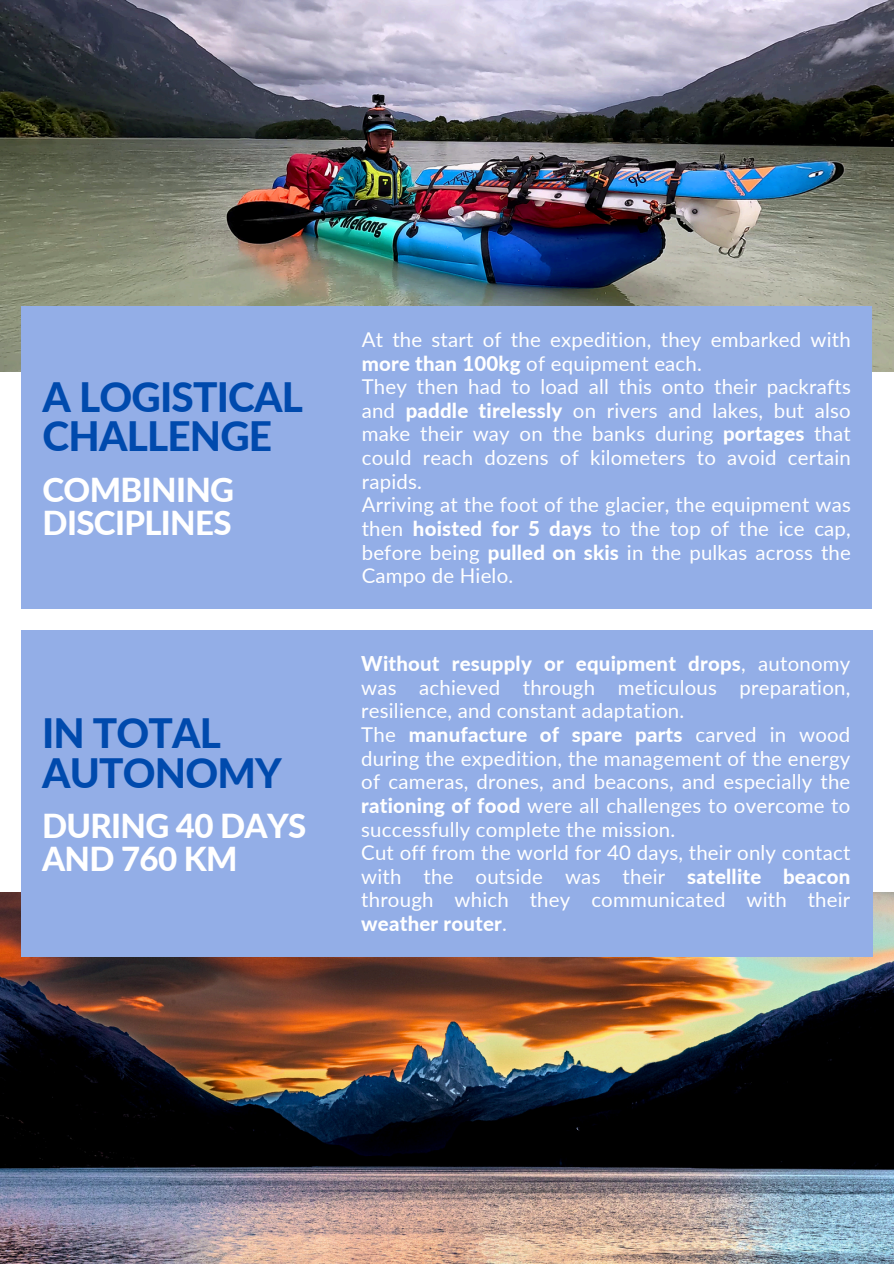
<style>
.page{position:relative;width:894px;height:1264px;background:#fff}
.page>*{position:absolute;margin:0;border:0;box-sizing:border-box;transform-origin:0 0}
.t1{font:800 40.5px/39.3px "Lato";letter-spacing:-.02em;color:#004aad}
.t2{font:800 33px/32.7px "Lato";letter-spacing:-.02em;color:#fff}
.t3{font:20.4px/23.7px "Lato";letter-spacing:.01em;color:#fff;text-align:justify}
.s1{font-weight:800}
</style>
<div class="page">
<img style="left:0;top:0;width:893px;height:371px">
<img style="left:0;top:892px;width:893px;height:371px">
<div style="left:21px;top:306px;width:851px;height:303px;background:#93aee7"></div>
<div style="left:21px;top:630px;width:851px;height:326px;background:#93aee7"></div>
<p class="t1" style="left:43px;top:377px;width:262px">A LOGISTICAL<br>CHALLENGE</p>
<p class="t2" style="left:43px;top:473px;width:193px">COMBINING<br>DISCIPLINES</p>
<p class="t1" style="left:42px;top:712px;width:241px">IN TOTAL<br>AUTONOMY</p>
<h1 class="t2" style="left:42px;top:808px;width:266px">DURING 40 DAYS<br>AND 760 KM</h1>
<p class="t3" style="left:361px;top:327px;width:490px">At the start of the expedition, they embarked with <span class="s1">more than 100kg</span> of equipment each.</p>
<h1 class="t3" style="left:361px;top:374px;width:490px">They then had to load all this onto their packrafts and <span class="s1">paddle tirelessly</span> on rivers and lakes, but also make their way on the banks during <span class="s1">portages</span> that could reach dozens of kilometers to avoid certain rapids.</h1>
<h2 class="t3" style="left:361px;top:492px;width:490px">Arriving at the foot of the glacier, the equipment was then <span class="s1">hoisted for 5 days</span> to the top of the ice cap, before being <span class="s1">pulled on skis</span> in the pulkas across the Campo de Hielo.</h2>
<h2 class="t3" style="left:361px;top:651px;width:490px"><span class="s1">Without resupply or equipment drops</span>, autonomy was achieved through meticulous preparation, resilience, and constant adaptation.</h2>
<p class="t3" style="left:361px;top:722px;width:490px">The <span class="s1">manufacture of spare parts</span> carved in wood during the expedition, the management of the energy of cameras, drones, and beacons, and especially the <span class="s1">rationing of food</span> were all challenges to overcome to successfully complete the mission.</p>
<p class="t3" style="left:361px;top:840px;width:490px">Cut off from the world for 40 days, their only contact with the outside was their <span class="s1">satellite beacon </span>through which they communicated with their <span class="s1">weather router</span>.</p>
</div>
